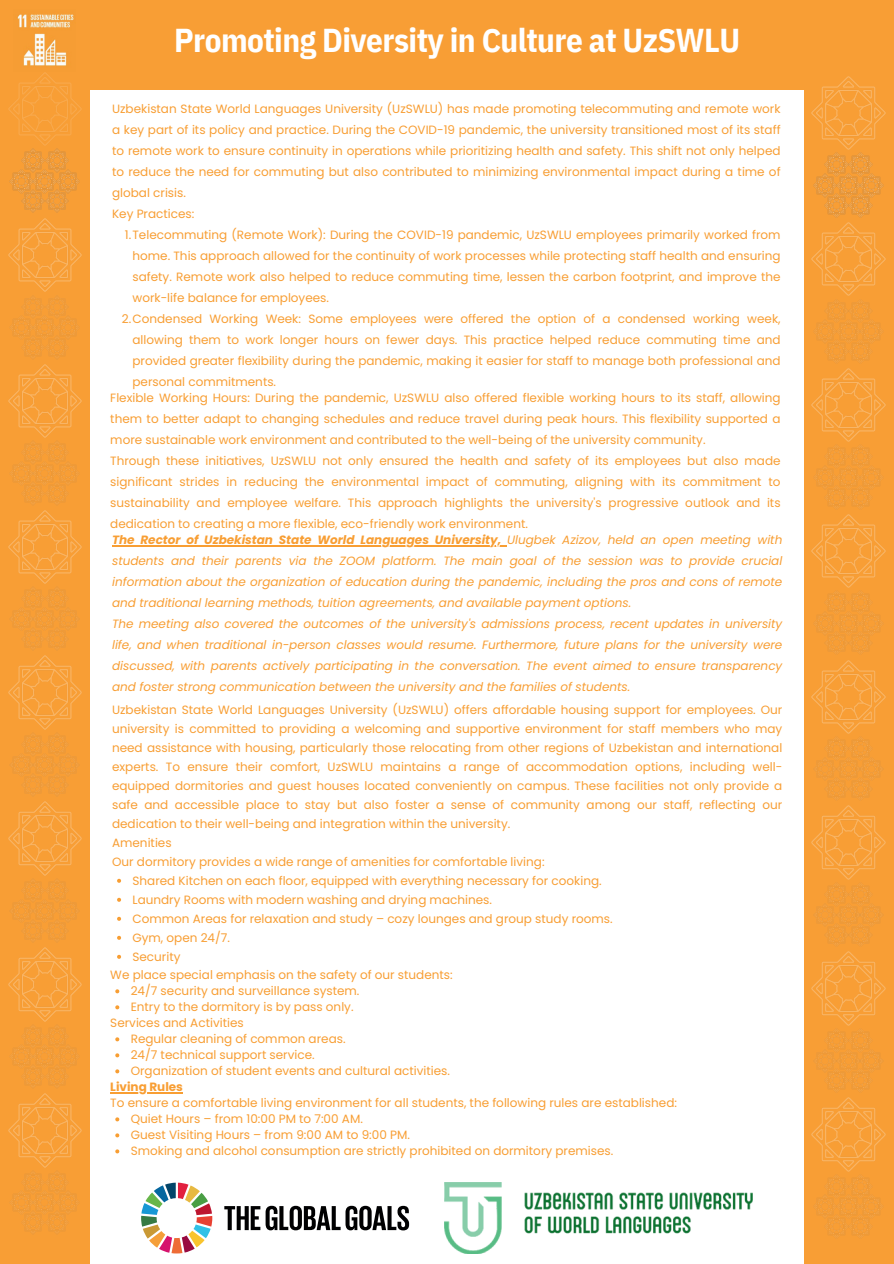
<style>
.page{position:relative;width:894px;height:1264px;background:#fff}
.page>*{position:absolute;margin:0;border:0;box-sizing:border-box;transform-origin:0 0}
.t1{font:700 33px "IBM Plex Sans Cond";letter-spacing:-.015em;color:#fff}
.t2{font:12px/21px "Poppins";color:#f89e33}
.t3{font:italic 12px/21px "Poppins";color:#f89e33}
.t4{font:700 12px "Poppins";color:#f89e33}
.s1{font-weight:700}
</style>
<div class="page">
<svg style="left:141px;top:1182px;width:71px;height:71px"></svg>
<svg style="left:224px;top:1205px;width:185px;height:25px"></svg>
<img style="left:444px;top:1182px;width:308px;height:71px">
<div style="left:0;top:0;width:89px;height:1263px;background:#f89e35"></div>
<img style="left:8px;top:72px;width:74px;height:74px">
<img style="left:10px;top:170px;width:70px;height:23px">
<img style="left:21px;top:149px;width:48px;height:23px">
<img style="left:21px;top:189px;width:48px;height:24px">
<img style="left:8px;top:218px;width:74px;height:74px">
<img style="left:10px;top:316px;width:69px;height:23px">
<img style="left:21px;top:297px;width:48px;height:22px">
<img style="left:21px;top:335px;width:48px;height:23px">
<img style="left:8px;top:364px;width:74px;height:74px">
<img style="left:10px;top:462px;width:69px;height:23px">
<img style="left:21px;top:442px;width:48px;height:22px">
<img style="left:21px;top:481px;width:48px;height:23px">
<img style="left:8px;top:510px;width:74px;height:74px">
<img style="left:11px;top:608px;width:67px;height:22px">
<img style="left:21px;top:588px;width:48px;height:22px">
<img style="left:21px;top:627px;width:48px;height:22px">
<img style="left:8px;top:655px;width:74px;height:75px">
<img style="left:11px;top:754px;width:67px;height:22px">
<img style="left:21px;top:734px;width:48px;height:22px">
<img style="left:21px;top:773px;width:48px;height:22px">
<img style="left:8px;top:801px;width:74px;height:75px">
<img style="left:11px;top:900px;width:67px;height:22px">
<img style="left:21px;top:880px;width:48px;height:22px">
<img style="left:21px;top:919px;width:48px;height:22px">
<img style="left:8px;top:947px;width:74px;height:75px">
<img style="left:10px;top:1045px;width:69px;height:23px">
<img style="left:21px;top:1026px;width:48px;height:22px">
<img style="left:21px;top:1064px;width:48px;height:23px">
<img style="left:8px;top:1093px;width:74px;height:74px">
<img style="left:10px;top:1191px;width:69px;height:23px">
<img style="left:21px;top:1172px;width:48px;height:21px">
<img style="left:21px;top:1210px;width:48px;height:23px">
<div style="left:75px;top:0;width:818px;height:89px;background:#f89e35"></div>
<div style="left:804px;top:89px;width:89px;height:1174px;background:#f89e35"></div>
<img style="left:811px;top:76px;width:74px;height:74px">
<img style="left:813px;top:174px;width:70px;height:23px">
<img style="left:824px;top:153px;width:48px;height:23px">
<img style="left:824px;top:193px;width:48px;height:24px">
<img style="left:811px;top:222px;width:74px;height:74px">
<img style="left:814px;top:320px;width:69px;height:23px">
<img style="left:824px;top:300px;width:48px;height:23px">
<img style="left:824px;top:339px;width:48px;height:24px">
<img style="left:811px;top:368px;width:74px;height:74px">
<img style="left:814px;top:466px;width:69px;height:23px">
<img style="left:824px;top:445px;width:48px;height:23px">
<img style="left:824px;top:485px;width:48px;height:24px">
<img style="left:811px;top:514px;width:74px;height:74px">
<img style="left:814px;top:612px;width:69px;height:23px">
<img style="left:824px;top:591px;width:48px;height:23px">
<img style="left:824px;top:631px;width:48px;height:23px">
<img style="left:811px;top:660px;width:74px;height:74px">
<img style="left:815px;top:758px;width:67px;height:22px">
<img style="left:824px;top:737px;width:48px;height:23px">
<img style="left:824px;top:777px;width:48px;height:23px">
<img style="left:811px;top:805px;width:74px;height:75px">
<img style="left:815px;top:904px;width:67px;height:22px">
<img style="left:824px;top:883px;width:48px;height:23px">
<img style="left:824px;top:923px;width:48px;height:23px">
<img style="left:811px;top:951px;width:74px;height:75px">
<img style="left:815px;top:1050px;width:67px;height:22px">
<img style="left:824px;top:1029px;width:48px;height:23px">
<img style="left:824px;top:1068px;width:48px;height:24px">
<img style="left:811px;top:1097px;width:74px;height:74px">
<img style="left:814px;top:1195px;width:69px;height:23px">
<img style="left:824px;top:1175px;width:48px;height:22px">
<img style="left:824px;top:1214px;width:48px;height:24px">
<img style="left:17px;top:14px;width:57px;height:52px">
<hr style="left:112px;top:545px;width:395px;height:1px;background:#f89e33">
<svg style="left:117px;top:878px;width:4px;height:4px"></svg>
<svg style="left:117px;top:897px;width:4px;height:4px"></svg>
<svg style="left:117px;top:916px;width:4px;height:4px"></svg>
<svg style="left:117px;top:935px;width:4px;height:4px"></svg>
<svg style="left:117px;top:954px;width:4px;height:4px"></svg>
<svg style="left:115px;top:989px;width:4px;height:4px"></svg>
<svg style="left:115px;top:1005px;width:4px;height:4px"></svg>
<svg style="left:115px;top:1037px;width:4px;height:4px"></svg>
<svg style="left:115px;top:1053px;width:4px;height:4px"></svg>
<svg style="left:115px;top:1069px;width:4px;height:4px"></svg>
<hr style="left:110px;top:1092px;width:73px;height:1px;background:#f89e33">
<svg style="left:115px;top:1117px;width:4px;height:4px"></svg>
<svg style="left:115px;top:1133px;width:4px;height:4px"></svg>
<svg style="left:115px;top:1149px;width:4px;height:4px"></svg>
<h1 class="t1" style="left:174px;top:14px;width:567px">Promoting Diversity in Culture at UzSWLU</h1>
<p class="t2" style="left:112px;top:98px;width:669px">Uzbekistan State World Languages University (UzSWLU) has made promoting telecommuting and remote work a key part of its policy and practice. During the COVID-19 pandemic, the university transitioned most of its staff to remote work to ensure continuity in operations while prioritizing health and safety. This shift not only helped to reduce the need for commuting but also contributed to minimizing environmental impact during a time of global crisis.<br>Key Practices:</p>
<p class="t2" style="left:125px;top:224px;width:657px">1.Telecommuting (Remote Work): During the COVID-19 pandemic, UzSWLU employees primarily worked from</p>
<p class="t2" style="left:132px;top:245px;width:649px">home. This approach allowed for the continuity of work processes while protecting staff health and ensuring</p>
<p class="t2" style="left:132px;top:266px;width:649px">safety. Remote work also helped to reduce commuting time, lessen the carbon footprint, and improve the</p>
<p class="t2" style="left:132px;top:287px;width:198px">work-life balance for employees.</p>
<p class="t2" style="left:122px;top:308px;width:660px">2.Condensed Working Week: Some employees were offered the option of a condensed working week,</p>
<p class="t2" style="left:132px;top:329px;width:649px">allowing them to work longer hours on fewer days. This practice helped reduce commuting time and</p>
<p class="t2" style="left:132px;top:350px;width:649px">provided greater flexibility during the pandemic, making it easier for staff to manage both professional and</p>
<p class="t2" style="left:132px;top:371px;width:145px">personal commitments.</p>
<p class="t2" style="left:110px;top:387px;width:671px">Flexible Working Hours: During the pandemic, UzSWLU also offered flexible working hours to its staff, allowing them to better adapt to changing schedules and reduce travel during peak hours. This flexibility supported a more sustainable work environment and contributed to the well-being of the university community.<br>Through these initiatives, UzSWLU not only ensured the health and safety of its employees but also made significant strides in reducing the environmental impact of commuting, aligning with its commitment to sustainability and employee welfare. This approach highlights the university's progressive outlook and its dedication to creating a more flexible, eco-friendly work environment.</p>
<p class="t3" style="left:112px;top:529px;width:671px"><span class="s1">The Rector of Uzbekistan State World Languages University,</span> Ulugbek Azizov, held an open meeting with students and their parents via the ZOOM platform. The main goal of the session was to provide crucial information about the organization of education during the pandemic, including the pros and cons of remote and traditional learning methods, tuition agreements, and available payment options.<br>The meeting also covered the outcomes of the university's admissions process, recent updates in university life, and when traditional in-person classes would resume. Furthermore, future plans for the university were discussed, with parents actively participating in the conversation. The event aimed to ensure transparency and foster strong communication between the university and the families of students.</p>
<p class="t2" style="left:112px;top:699px;width:671px">Uzbekistan State World Languages University (UzSWLU) offers affordable housing support for employees. Our</p>
<p class="t2" style="left:112px;top:718px;width:671px">university is committed to providing a welcoming and supportive environment for staff members who may</p>
<p class="t2" style="left:112px;top:737px;width:671px">need assistance with housing, particularly those relocating from other regions of Uzbekistan and international</p>
<p class="t2" style="left:112px;top:756px;width:671px">experts. To ensure their comfort, UzSWLU maintains a range of accommodation options, including well-</p>
<p class="t2" style="left:112px;top:775px;width:671px">equipped dormitories and guest houses located conveniently on campus. These facilities not only provide a</p>
<p class="t2" style="left:112px;top:794px;width:671px">safe and accessible place to stay but also foster a sense of community among our staff, reflecting our</p>
<p class="t2" style="left:112px;top:813px;width:399px">dedication to their well-being and integration within the university.</p>
<p class="t2" style="left:112px;top:832px;width:61px">Amenities</p>
<p class="t2" style="left:112px;top:851px;width:434px">Our dormitory provides a wide range of amenities for comfortable living:</p>
<p class="t2" style="left:132px;top:870px;width:470px">Shared Kitchen on each floor, equipped with everything necessary for cooking.</p>
<p class="t2" style="left:132px;top:889px;width:361px">Laundry Rooms with modern washing and drying machines.</p>
<p class="t2" style="left:132px;top:908px;width:481px">Common Areas for relaxation and study – cozy lounges and group study rooms.</p>
<p class="t2" style="left:132px;top:927px;width:99px">Gym, open 24/7.</p>
<p class="t2" style="left:132px;top:946px;width:50px">Security</p>
<p class="t2" style="left:110px;top:964px;width:344px">We place special emphasis on the safety of our students:</p>
<p class="t2" style="left:131px;top:980px;width:230px">24/7 security and surveillance system.</p>
<p class="t2" style="left:131px;top:996px;width:224px">Entry to the dormitory is by pass only.</p>
<p class="t2" style="left:110px;top:1012px;width:135px">Services and Activities</p>
<p class="t2" style="left:131px;top:1028px;width:216px">Regular cleaning of common areas.</p>
<p class="t2" style="left:131px;top:1044px;width:185px">24/7 technical support service.</p>
<p class="t2" style="left:131px;top:1060px;width:321px">Organization of student events and cultural activities.</p>
<p class="t4" style="left:110px;top:1080px;width:74px">Living Rules</p>
<p class="t2" style="left:131px;top:1095px;width:547px;line-height:16px;text-indent:-20px">To ensure a comfortable living environment for all students, the following rules are established:<br>Quiet Hours – from 10:00 PM to 7:00 AM.<br>Guest Visiting Hours – from 9:00 AM to 9:00 PM.<br>Smoking and alcohol consumption are strictly prohibited on dormitory premises.</p>
</div>
